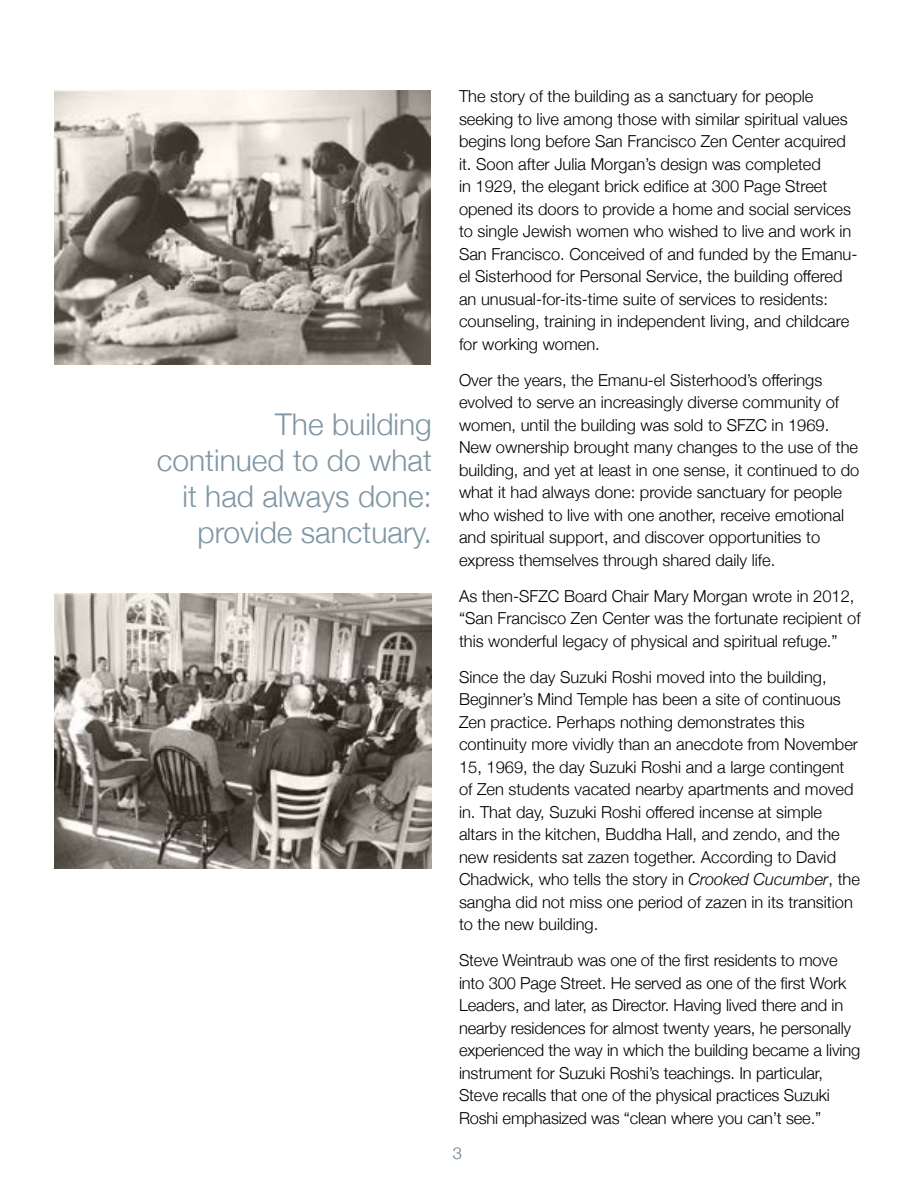
<style>
.page{position:relative;width:918px;height:1188px;background:#fff}
.page>*{position:absolute;margin:0;border:0;box-sizing:border-box;transform-origin:0 0}
.t1{font:300 30px/36px "Helvetica Neue";color:#7f96a3;text-align:right}
.t2{font:300 16.5px/22.5px "Helvetica Neue";color:#000}
.t3{font:300 16.5px "Helvetica Neue";color:#5f7987}
.s1{font-style:italic}
</style>
<div class="page">
<img style="left:54px;top:91px;width:376px;height:274px">
<img style="left:54px;top:594px;width:378px;height:275px">
<h1 class="t1" style="left:157px;top:404px;width:277px">The building continued to do what it had always done: provide sanctuary.</h1>
<p class="t2" style="left:459px;top:84px;width:400px">The story of the building as a sanctuary for people seeking to live among those with similar spiritual values begins long before San Francisco Zen Center acquired it. Soon after Julia Morgan’s design was completed<br>in 1929, the elegant brick edifice at 300 Page Street opened its doors to provide a home and social services to single Jewish women who wished to live and work in San Francisco. Conceived of and funded by the Emanu&shy;el Sisterhood for Personal Service, the building offered an unusual-for-its-time suite of services to residents: counseling, training in independent living, and childcare for working women.</p>
<p class="t2" style="left:459px;top:367px;width:402px">Over the years, the Emanu-el Sisterhood’s offerings evolved to serve an increasingly diverse community of women, until the building was sold to SFZC in 1969.<br>New ownership brought many changes to the use of the building, and yet at least in one sense, it continued to do what it had always done: provide sanctuary for people who wished to live with one another, receive emotional and spiritual support, and discover opportunities to express themselves through shared daily life.</p>
<p class="t2" style="left:459px;top:583px;width:403px">As then-SFZC Board Chair Mary Morgan wrote in 2012, “San Francisco Zen Center was the fortunate recipient of this wonderful legacy of physical and spiritual refuge.”</p>
<p class="t2" style="left:459px;top:664px;width:402px">Since the day Suzuki Roshi moved into the building, Beginner’s Mind Temple has been a site of continuous Zen practice. Perhaps nothing demonstrates this continuity more vividly than an anecdote from November 15, 1969, the day Suzuki Roshi and a large contingent of Zen students vacated nearby apartments and moved in. That day, Suzuki Roshi offered incense at simple altars in the kitchen, Buddha Hall, and zendo, and the new residents sat zazen together. According to David Chadwick, who tells the story in <span class="s1">Crooked Cucumber</span>, the sangha did not miss one period of zazen in its transition to the new building.</p>
<p class="t2" style="left:459px;top:948px;width:403px">Steve Weintraub was one of the first residents to move into 300 Page Street. He served as one of the first Work Leaders, and later, as Director. Having lived there and in nearby residences for almost twenty years, he personally experienced the way in which the building became a living instrument for Suzuki Roshi’s teachings. In particular, Steve recalls that one of the physical practices Suzuki Roshi emphasized was “clean where you can’t see.”</p>
<p class="t3" style="left:453px;top:1140px;width:11px">3</p>
</div>
